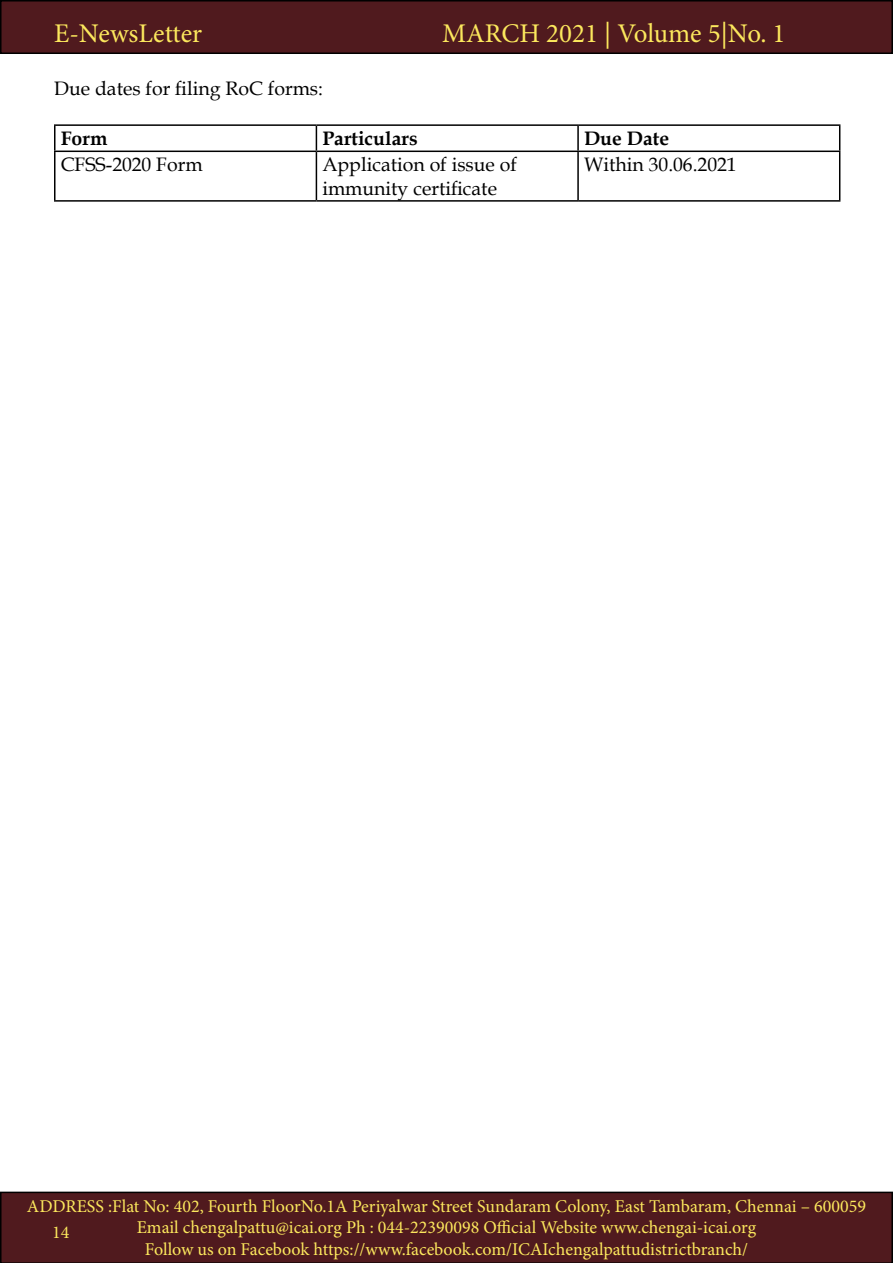
<style>
.page{position:relative;width:893px;height:1263px;background:#fff}
.page>*{position:absolute;margin:0;border:0;box-sizing:border-box;transform-origin:0 0}
.t1{font:27px "Minion Pro";color:#fce85d}
.t2{font:19.5px/23.4px "Book Antiqua";color:#000}
.t3{font:700 19.5px "Book Antiqua";color:#000}
.t4{font:18px/21.6px "Minion Pro";color:#fce85d;text-align:center}
</style>
<div class="page">
<div style="left:1px;top:1px;width:891px;height:52px;background:#501a1e"></div>
<div style="left:0;top:0;width:893px;height:54px;border:2px solid #000"></div>
<div style="left:0;top:1191px;width:893px;height:72px;background:#501a1e"></div>
<hr style="left:54px;top:124px;width:262px;height:2px;background:#000">
<hr style="left:54px;top:126px;width:2px;height:25px;background:#000">
<hr style="left:316px;top:124px;width:262px;height:2px;background:#000">
<svg style="left:316px;top:126px;width:1px;height:25px"></svg>
<hr style="left:578px;top:124px;width:262px;height:2px;background:#000">
<hr style="left:577px;top:126px;width:2px;height:25px;background:#000">
<svg style="left:839px;top:126px;width:1px;height:25px"></svg>
<hr style="left:54px;top:151px;width:262px;height:1px;background:#000">
<hr style="left:54px;top:152px;width:2px;height:48px;background:#000">
<hr style="left:316px;top:151px;width:262px;height:1px;background:#000">
<hr style="left:316px;top:152px;width:1px;height:48px;background:#000">
<hr style="left:578px;top:151px;width:262px;height:1px;background:#000">
<hr style="left:577px;top:152px;width:2px;height:48px;background:#000">
<hr style="left:839px;top:152px;width:1px;height:48px;background:#000">
<hr style="left:54px;top:200px;width:262px;height:2px;background:#000">
<hr style="left:316px;top:200px;width:262px;height:2px;background:#000">
<hr style="left:578px;top:200px;width:262px;height:2px;background:#000">
<h1 class="t1" style="left:54px;top:15px;width:150px">E-NewsLetter</h1>
<h1 class="t1" style="left:442px;top:15px;width:345px">MARCH 2021 | Volume 5|No. 1</h1>
<p class="t2" style="left:54px;top:76px;width:271px">Due dates for filing RoC forms:</p>
<p class="t3" style="left:61px;top:125px;width:48px">Form</p>
<p class="t3" style="left:322px;top:125px;width:97px">Particulars</p>
<p class="t3" style="left:584px;top:125px;width:87px">Due Date</p>
<p class="t2" style="left:61px;top:153px;width:143px">CFSS-2020 Form</p>
<p class="t2" style="left:322px;top:153px;width:196px">Application of issue of immunity certificate</p>
<p class="t2" style="left:584px;top:153px;width:154px">Within 30.06.2021</p>
<p class="t4" style="left:27px;top:1195px;width:840px">ADDRESS :Flat No: 402, Fourth FloorNo.1A Periyalwar Street Sundaram Colony, East Tambaram, Chennai – 600059<br>Email chengalpattu@icai.org Ph : 044-22390098 Official Website www.chengai-icai.org<br>Follow us on Facebook https://www.facebook.com/ICAIchengalpattudistrictbranch/</p>
<p class="t4" style="left:52px;top:1221px;width:19px">14</p>
</div>
